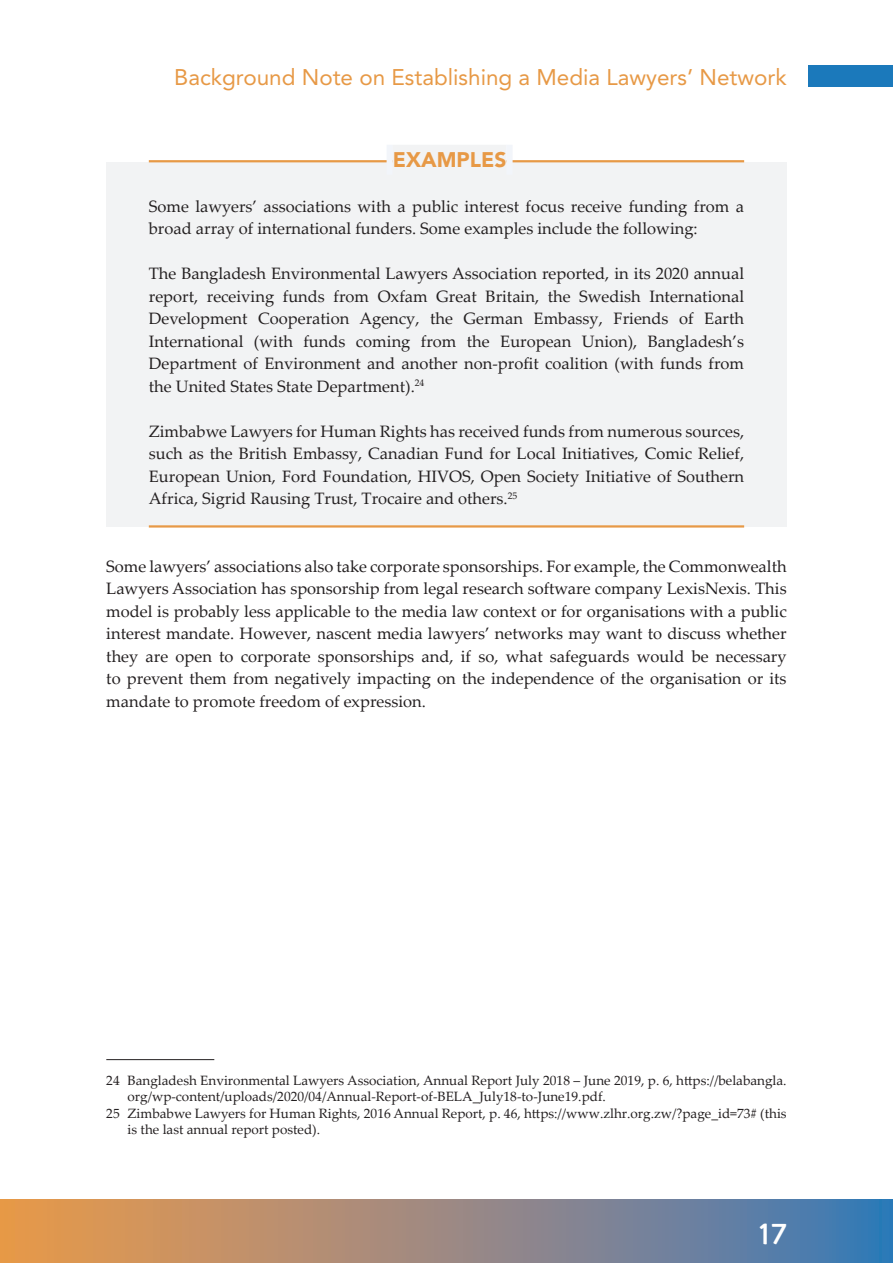
<style>
.page{position:relative;width:893px;height:1263px;background:#fff}
.page>*{position:absolute;margin:0;border:0;box-sizing:border-box;transform-origin:0 0}
.t1{font:700 28.5px "Sommet Rounded";color:#fff}
.t2{font:22.5px "Avenir LT Std";color:#e79946}
.t3{font:900 21px "Avenir LT Std";color:#e79946}
.t4{font:16.5px/22.5px "Palatino Linotype";color:#231f20;text-align:justify}
.t5{font:13.5px "Palatino Linotype";color:#231f20}
</style>
<div class="page">
<svg style="left:0;top:1199px;width:893px;height:64px;background:#988981"></svg>
<div style="left:808px;top:66px;width:85px;height:21px;background:#1b79bb"></div>
<div style="left:106px;top:162px;width:681px;height:364px;background:#f2f3f4"></div>
<hr style="left:149px;top:160px;width:595px;height:2px;background:#e79946">
<div style="left:387px;top:145px;width:6px;height:30px;background:#f2f5fa"></div>
<div style="left:393px;top:145px;width:113px;height:30px;background:#f2f3f4"></div>
<div style="left:506px;top:145px;width:7px;height:30px;background:#f2f5fa"></div>
<hr style="left:149px;top:525px;width:595px;height:3px;background:#e79946">
<hr style="left:106px;top:1059px;width:108px;height:1px;background:#231f20">
<h2 class="t2" style="left:174px;top:64px;width:614px">Background Note on Establishing a Media Lawyers’ Network</h2>
<p class="t3" style="left:393px;top:146px;width:115px">EXAMPLES</p>
<p class="t4" style="left:149px;top:194px;width:597px">Some lawyers’ associations with a public interest focus receive funding from a broad array of international funders. Some examples include the following:</p>
<p class="t4" style="left:149px;top:261px;width:597px">The Bangladesh Environmental Lawyers Association reported, in its 2020 annual report, receiving funds from Oxfam Great Britain, the Swedish International Development Cooperation Agency, the German Embassy, Friends of Earth International (with funds coming from the European Union), Bangladesh’s Department of Environment and another non-profit coalition (with funds from the United States State Department).<sup>24</sup></p>
<p class="t4" style="left:149px;top:419px;width:597px">Zimbabwe Lawyers for Human Rights has received funds from numerous sources, such as the British Embassy, Canadian Fund for Local Initiatives, Comic Relief, European Union, Ford Foundation, HIVOS, Open Society Initiative of Southern Africa, Sigrid Rausing Trust, Trocaire and others.<sup>25</sup></p>
<p class="t4" style="left:106px;top:554px;width:682px">Some lawyers’ associations also take corporate sponsorships. For example, the Commonwealth Lawyers Association has sponsorship from legal research software company LexisNexis. This model is probably less applicable to the media law context or for organisations with a public interest mandate. However, nascent media lawyers’ networks may want to discuss whether they are open to corporate sponsorships and, if so, what safeguards would be necessary to prevent them from negatively impacting on the independence of the organisation or its mandate to promote freedom of expression.</p>
<p class="t5" style="left:106px;top:1070px;width:682px">24 Bangladesh Environmental Lawyers Association, Annual Report July 2018 – June 2019, p. 6, https://belabangla.</p>
<p class="t5" style="left:128px;top:1087px;width:480px">org/wp-content/uploads/2020/04/Annual-Report-of-BELA_July18-to-June19.pdf.</p>
<p class="t5" style="left:106px;top:1103px;width:682px">25 Zimbabwe Lawyers for Human Rights, 2016 Annual Report, p. 46, https://www.zlhr.org.zw/?page_id=73# (this</p>
<p class="t5" style="left:128px;top:1120px;width:194px">is the last annual report posted).</p>
<h1 class="t1" style="left:758px;top:1215px;width:30px">17</h1>
</div>
